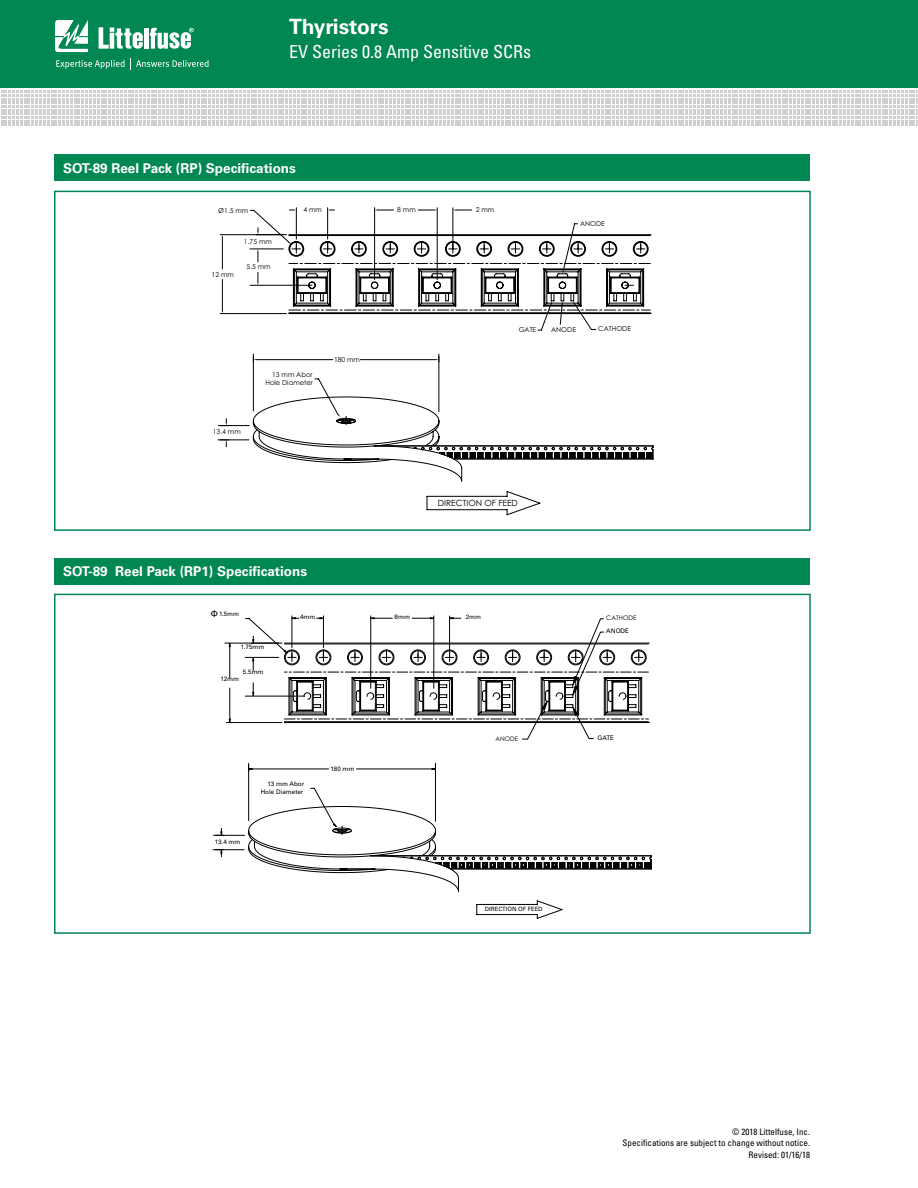
<style>
.page{position:relative;width:918px;height:1188px;background:#fff}
.page>*{position:absolute;margin:0;border:0;box-sizing:border-box;transform-origin:0 0}
.t1{font:700 21px "Univers LT Std";color:#fff}
.t2{font:condensed 18px "Univers LT Std";color:#fff}
.t3{font:700 13.5px "Univers LT Std";color:#fff}
.t4{font:9.3px "Arial";color:#000}
.t5{font:condensed 9px/10.8px "Univers LT Std";color:#000;text-align:right}
.t6{font:8.55px "Century Gothic";color:#000}
.t7{font:6.75px/7.9px "Century Gothic";color:#000;text-align:right}
.t8{font:6.3px/7.9px "Univers LT Std";color:#000;text-align:right}
.t9{font:6.3px "Century Gothic";color:#000}
.t10{font:5.85px "Univers LT Std";color:#000}
</style>
<div class="page">
<div style="left:0;top:0;width:918px;height:88px;background:#008752"></div>
<svg style="left:1px;top:91px;width:917px;height:35px"></svg>
<svg style="left:55px;top:20px;width:33px;height:32px"></svg>
<hr style="left:144px;top:28px;width:4px;height:21px;background:#fff">
<svg style="left:150px;top:28px;width:44px;height:21px"></svg>
<svg style="left:99px;top:27px;width:44px;height:22px"></svg>
<svg style="left:56px;top:58px;width:153px;height:11px"></svg>
<div style="left:54px;top:558px;width:756px;height:27px;background:#008752"></div>
<svg style="left:215px;top:849px;width:9px;height:8px"></svg>
<svg style="left:216px;top:828px;width:8px;height:8px"></svg>
<hr style="left:226px;top:722px;width:56px;height:1px;background:#000">
<hr style="left:225px;top:643px;width:57px;height:1px;background:#000">
<hr style="left:230px;top:688px;width:1px;height:31px;background:#000">
<hr style="left:230px;top:647px;width:1px;height:31px;background:#000">
<svg style="left:476px;top:900px;width:87px;height:19px"></svg>
<svg style="left:245px;top:615px;width:407px;height:277px"></svg>
<div style="left:54px;top:594px;width:757px;height:340px;border:2px solid #008752"></div>
<div style="left:54px;top:154px;width:756px;height:28px;background:#008752"></div>
<svg style="left:218px;top:241px;width:222px;height:207px"></svg>
<svg style="left:253px;top:378px;width:400px;height:104px"></svg>
<hr style="left:296px;top:208px;width:1px;height:31px;background:#000">
<hr style="left:327px;top:208px;width:1px;height:31px;background:#000">
<hr style="left:374px;top:208px;width:1px;height:72px;background:#000">
<hr style="left:437px;top:208px;width:1px;height:72px;background:#000">
<hr style="left:257px;top:359px;width:76px;height:1px;background:#000">
<hr style="left:360px;top:359px;width:75px;height:1px;background:#000">
<svg style="left:253px;top:356px;width:4px;height:6px"></svg>
<svg style="left:435px;top:356px;width:5px;height:6px"></svg>
<svg style="left:220px;top:440px;width:9px;height:7px"></svg>
<svg style="left:221px;top:419px;width:8px;height:7px"></svg>
<hr style="left:453px;top:208px;width:1px;height:39px;background:#000">
<hr style="left:220px;top:313px;width:67px;height:1px;background:#000">
<hr style="left:220px;top:234px;width:67px;height:1px;background:#000">
<hr style="left:222px;top:279px;width:1px;height:31px;background:#000">
<hr style="left:222px;top:238px;width:1px;height:31px;background:#000">
<svg style="left:250px;top:209px;width:400px;height:122px"></svg>
<svg style="left:426px;top:491px;width:115px;height:24px"></svg>
<div style="left:54px;top:191px;width:757px;height:340px;border:2px solid #008752"></div>
<h1 class="t1" style="left:289px;top:14px;width:101px">Thyristors</h1>
<h2 class="t2" style="left:289px;top:40px;width:243px">EV Series 0.8 Amp Sensitive SCRs</h2>
<h3 class="t3" style="left:63px;top:160px;width:234px">SOT-89 Reel Pack (RP) Specifications</h3>
<p class="t7" style="left:218px;top:206px;width:32px">Ø1.5 mm</p>
<p class="t7" style="left:303px;top:206px;width:20px">4 mm</p>
<p class="t7" style="left:397px;top:206px;width:20px">8 mm</p>
<p class="t7" style="left:212px;top:270px;width:24px">12 mm</p>
<p class="t7" style="left:244px;top:237px;width:29px">1.75 mm</p>
<p class="t7" style="left:247px;top:263px;width:26px">5.5 mm</p>
<p class="t7" style="left:213px;top:428px;width:29px">13.4 mm</p>
<p class="t7" style="left:265px;top:370px;width:49px">13 mm Abor<br>Hole Diameter</p>
<p class="t7" style="left:334px;top:355px;width:28px">180 mm</p>
<p class="t7" style="left:476px;top:206px;width:20px">2 mm</p>
<p class="t7" style="left:580px;top:220px;width:26px">ANODE</p>
<p class="t7" style="left:519px;top:326px;width:19px">GATE</p>
<p class="t7" style="left:551px;top:326px;width:26px">ANODE</p>
<p class="t7" style="left:598px;top:325px;width:34px">CATHODE</p>
<h3 class="t3" style="left:63px;top:563px;width:246px">SOT-89 Reel Pack (RP1) Specifications</h3>
<p class="t8" style="left:219px;top:610px;width:21px">1.5mm</p>
<p class="t8" style="left:300px;top:613px;width:17px">4mm</p>
<p class="t8" style="left:395px;top:613px;width:17px">8mm</p>
<p class="t4" style="left:211px;top:608px;width:9px">Ф</p>
<p class="t8" style="left:241px;top:643px;width:25px">1.75mm</p>
<p class="t8" style="left:243px;top:668px;width:22px">5.5mm</p>
<p class="t8" style="left:220px;top:675px;width:20px">12mm</p>
<p class="t8" style="left:215px;top:838px;width:27px">13.4 mm</p>
<p class="t8" style="left:261px;top:780px;width:45px">13 mm Abor<br>Hole Diameter</p>
<p class="t8" style="left:331px;top:765px;width:25px">180 mm</p>
<p class="t6" style="left:438px;top:497px;width:82px">DIRECTION OF FEED</p>
<p class="t8" style="left:466px;top:613px;width:17px">2mm</p>
<p class="t9" style="left:606px;top:613px;width:32px">CATHODE</p>
<p class="t8" style="left:606px;top:627px;width:24px">ANODE</p>
<p class="t9" style="left:495px;top:734px;width:24px">ANODE</p>
<p class="t8" style="left:597px;top:734px;width:18px">GATE</p>
<p class="t10" style="left:485px;top:906px;width:59px">DIRECTION OF FEED</p>
<p class="t5" style="left:623px;top:1126px;width:189px">© 2018 Littelfuse, Inc.<br>Specifications are subject to change without notice.</p>
<p class="t5" style="left:749px;top:1149px;width:63px">Revised: 01/16/18</p>
</div>
